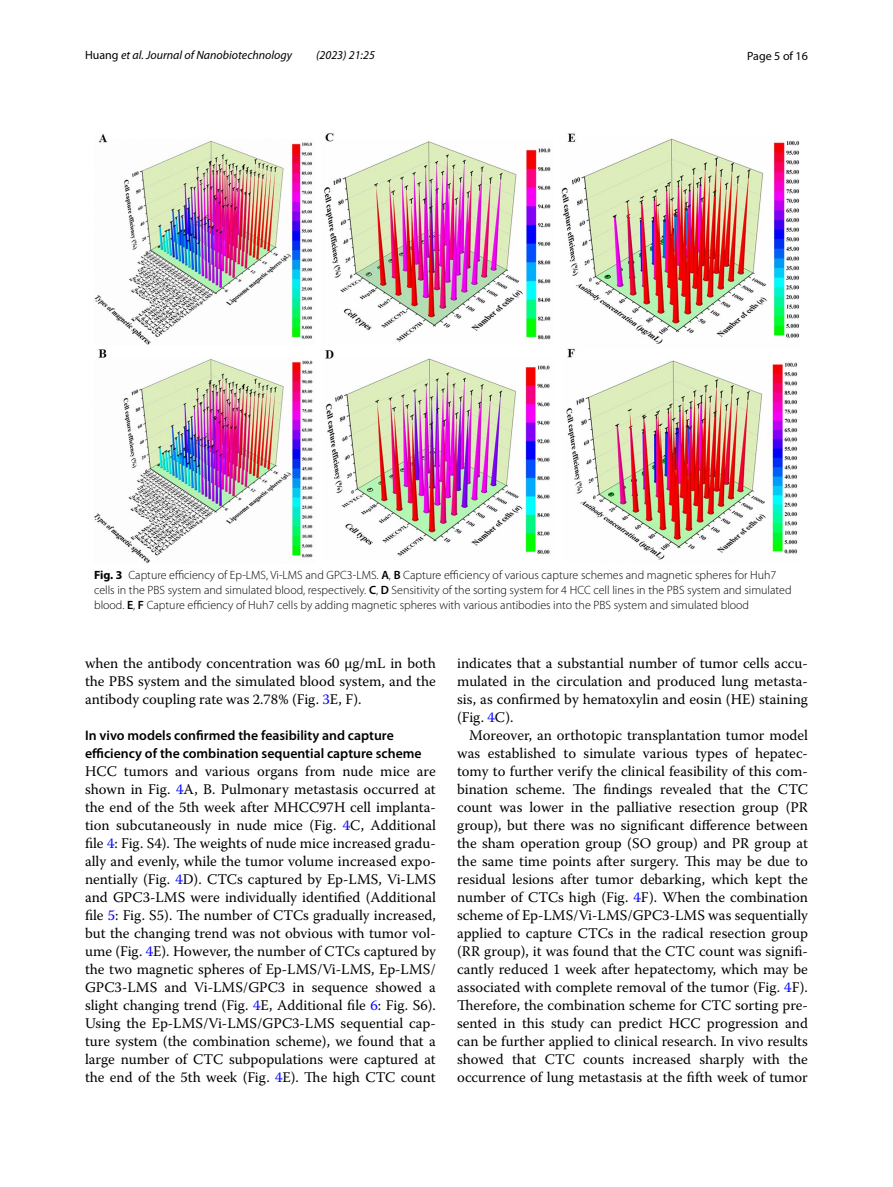
<style>
.page{position:relative;width:893px;height:1187px;background:#fff}
.page>*{position:absolute;margin:0;border:0;box-sizing:border-box;transform-origin:0 0}
.t1{font:14.7px/18px "Warnock Pro";color:#000;text-align:justify}
.t2{font:600 13.8px/18px "Myriad Pro";color:#000}
.t3{font:300 12px/15px "Myriad Pro";color:#000}
.t4{font:italic 12px "Myriad Pro";color:#000}
.t5{font:12px "Myriad Pro";color:#000}
.s1{font-style:normal}
.s2{font-weight:700}
.s3{font-weight:600}
.s4{color:#00f}
</style>
<div class="page">
<img style="left:94px;top:133px;width:705px;height:430px">
<p class="t4" style="left:85px;top:48px;width:209px"><span class="s1">Huang</span> et al. Journal of Nanobiotechnology</p>
<p class="t4" style="left:316px;top:48px;width:60px">(2023) 21:25</p>
<p class="t5" style="left:747px;top:48px;width:62px">Page 5 of 16</p>
<p class="t3" style="left:94px;top:567px;width:699px"><span class="s2">Fig. 3</span> Capture efficiency of Ep-LMS, Vi-LMS and GPC3-LMS. <span class="s3">A</span>, <span class="s3">B</span> Capture efficiency of various capture schemes and magnetic spheres for Huh7 cells in the PBS system and simulated blood, respectively. <span class="s3">C</span>, <span class="s3">D</span> Sensitivity of the sorting system for 4 HCC cell lines in the PBS system and simulated blood. <span class="s3">E</span>, <span class="s3">F</span> Capture efficiency of Huh7 cells by adding magnetic spheres with various antibodies into the PBS system and simulated blood</p>
<p class="t1" style="left:85px;top:653px;width:352px">when the antibody concentration was 60 µg/mL in both the PBS system and the simulated blood system, and the antibody coupling rate was 2.78% (Fig. <span class="s4">3</span>E, F).</p>
<p class="t2" style="left:85px;top:725px;width:338px">In vivo models confirmed the feasibility and capture efficiency of the combination sequential capture scheme</p>
<p class="t1" style="left:85px;top:761px;width:352px">HCC tumors and various organs from nude mice are shown in Fig. <span class="s4">4</span>A, B. Pulmonary metastasis occurred at the end of the 5th week after MHCC97H cell implanta&shy;tion subcutaneously in nude mice (Fig. <span class="s4">4</span>C, Additional file <span class="s4">4</span>: Fig. S4). The weights of nude mice increased gradu&shy;ally and evenly, while the tumor volume increased expo&shy;nentially (Fig. <span class="s4">4</span>D). CTCs captured by Ep-LMS, Vi-LMS and GPC3-LMS were individually identified (Additional file <span class="s4">5</span>: Fig. S5). The number of CTCs gradually increased, but the changing trend was not obvious with tumor vol&shy;ume (Fig. <span class="s4">4</span>E). However, the number of CTCs captured by the two magnetic spheres of Ep-LMS/Vi-LMS, Ep-LMS/ GPC3-LMS and Vi-LMS/GPC3 in sequence showed a slight changing trend (Fig. <span class="s4">4</span>E, Additional file <span class="s4">6</span>: Fig. S6).<br>Using the Ep-LMS/Vi-LMS/GPC3-LMS sequential cap&shy;ture system (the combination scheme), we found that a large number of CTC subpopulations were captured at the end of the 5th week (Fig. <span class="s4">4</span>E). The high CTC count</p>
<p class="t1" style="left:457px;top:653px;width:352px">indicates that a substantial number of tumor cells accu&shy;mulated in the circulation and produced lung metasta&shy;sis, as confirmed by hematoxylin and eosin (HE) staining (Fig. <span class="s4">4</span>C).</p>
<p class="t1" style="left:457px;top:725px;width:352px;text-indent:12px">Moreover, an orthotopic transplantation tumor model was established to simulate various types of hepatec&shy;tomy to further verify the clinical feasibility of this com&shy;bination scheme. The findings revealed that the CTC count was lower in the palliative resection group (PR group), but there was no significant difference between the sham operation group (SO group) and PR group at the same time points after surgery. This may be due to residual lesions after tumor debarking, which kept the number of CTCs high (Fig. <span class="s4">4</span>F). When the combination scheme of Ep-LMS/Vi-LMS/GPC3-LMS was sequentially applied to capture CTCs in the radical resection group (RR group), it was found that the CTC count was signifi&shy;cantly reduced 1 week after hepatectomy, which may be associated with complete removal of the tumor (Fig. <span class="s4">4</span>F).<br>Therefore, the combination scheme for CTC sorting pre&shy;sented in this study can predict HCC progression and can be further applied to clinical research. In vivo results showed that CTC counts increased sharply with the occurrence of lung metastasis at the fifth week of tumor</p>
</div>
